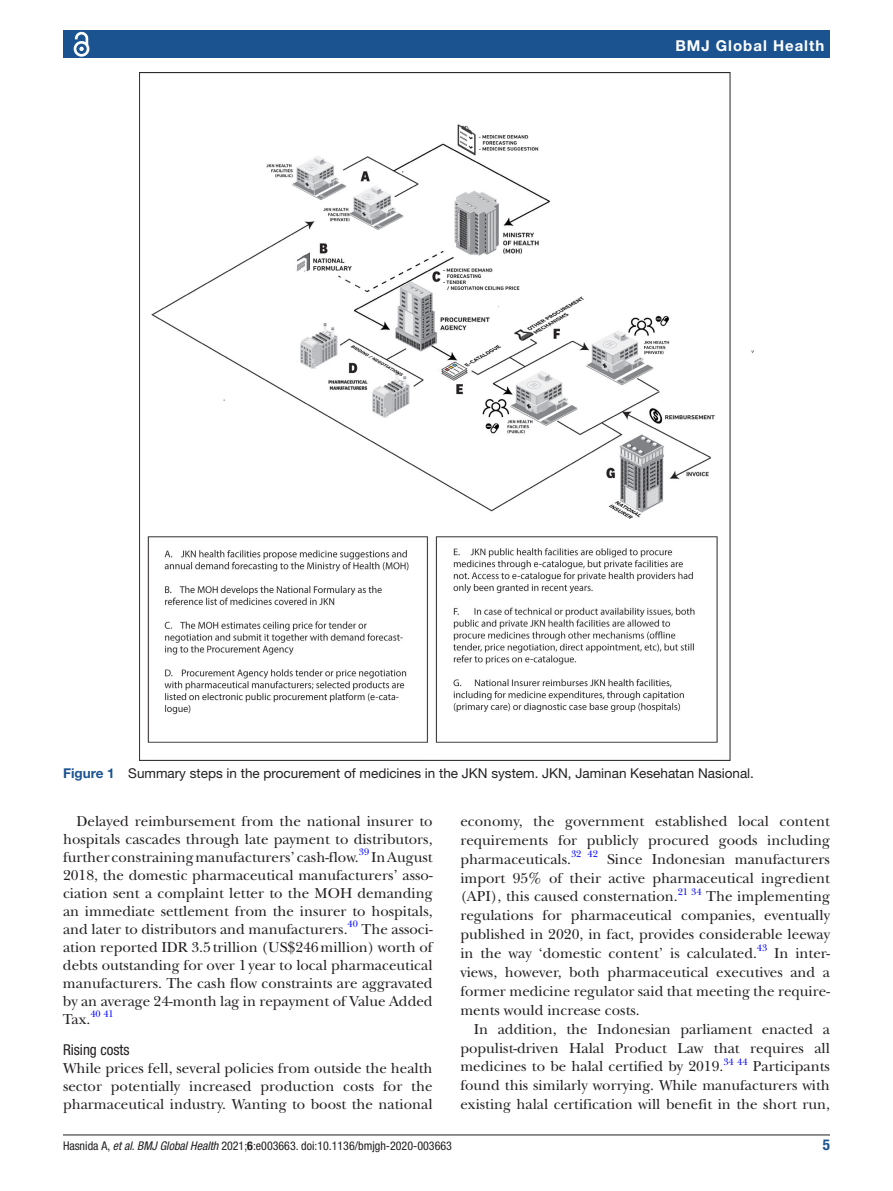
<style>
.page{position:relative;width:893px;height:1191px;background:#fff}
.page>*{position:absolute;margin:0;border:0;box-sizing:border-box;transform-origin:0 0}
.t1{font:15px/18.9px "New Baskerville";color:#231f20;text-align:justify}
.t2{font:700 15px "Helvetica Neue LT Std";letter-spacing:.065em;color:#fff}
.t3{font:condensed 15px "Helvetica Neue LT Std";color:#231f20}
.t4{font:700 condensed 15px "Helvetica Neue LT Std";color:#1b5391}
.t5{font:13.5px "Helvetica Neue LT Std";color:#231f20}
.t6{font:condensed 12px "Helvetica Neue LT Std";color:#231f20}
.t7{font:9.9px "New Baskerville";color:#00f}
.s1{font-weight:700;color:#1b5391}
.s2{font-style:italic}
.s3{font-weight:700}
</style>
<div class="page">
<hr style="left:63px;top:1134px;width:767px;height:1px;background:#231f20">
<div style="left:63px;top:31px;width:767px;height:27px;background:#1b5391"></div>
<svg style="left:73px;top:31px;width:17px;height:26px"></svg>
<img style="left:140px;top:73px;width:613px;height:687px">
<p class="t2" style="left:675px;top:36px;width:150px">BMJ Global Health</p>
<p class="t5" style="left:63px;top:765px;width:692px"><span class="s1">Figure 1</span> Summary steps in the procurement of medicines in the JKN system. JKN, Jaminan Kesehatan Nasional.</p>
<p class="t1" style="left:63px;top:812px;width:371px;line-height:18px;text-indent:14px">Delayed reimbursement from the national insurer to hospitals cascades through late payment to distributors, further constraining manufacturers’ cash-flow.</p>
<p class="t7" style="left:359px;top:846px;width:12px">39</p>
<p class="t1" style="left:63px;top:848px;width:371px;line-height:18px;text-indent:308px">In August 2018, the domestic pharmaceutical manufacturers’ asso&shy;ciation sent a complaint letter to the MOH demanding an immediate settlement from the insurer to hospitals, and later to distributors and manufacturers.</p>
<p class="t7" style="left:348px;top:918px;width:12px">40</p>
<p class="t1" style="left:63px;top:920px;width:371px;line-height:18px;text-indent:299px">The associ&shy;ation reported IDR 3.5trillion (US$246million) worth of debts outstanding for over 1year to local pharmaceutical manufacturers. The cash flow constraints are aggravated by an average 24-month lag in repayment of Value Added Tax.</p>
<p class="t7" style="left:90px;top:1008px;width:25px">40 41</p>
<p class="t3" style="left:63px;top:1041px;width:68px">Rising costs</p>
<p class="t1" style="left:63px;top:1059px;width:371px;line-height:18px">While prices fell, several policies from outside the health sector potentially increased production costs for the pharmaceutical industry. Wanting to boost the national</p>
<p class="t1" style="left:460px;top:811px;width:371px">economy, the government established local content requirements for publicly procured goods including pharmaceuticals.</p>
<p class="t7" style="left:571px;top:848px;width:28px">32 42</p>
<p class="t1" style="left:460px;top:849px;width:371px;text-indent:147px">Since Indonesian manufacturers import 95% of their active pharmaceutical ingredient (API), this caused consternation.<sup>21</sup> <sup>34</sup> The implementing regulations for pharmaceutical companies, eventually published in 2020, in fact, provides considerable leeway in the way ‘domestic content’ is calculated.<sup>43</sup></p>
<p class="t1" style="left:460px;top:944px;width:371px;text-indent:314px">In inter&shy;views, however, both pharmaceutical executives and a former medicine regulator said that meeting the require&shy;ments would increase costs.</p>
<p class="t1" style="left:460px;top:1019px;width:371px;text-indent:14px">In addition, the Indonesian parliament enacted a populist-driven Halal Product Law that requires all medicines to be halal certified by 2019.</p>
<p class="t7" style="left:723px;top:1055px;width:26px">34 44</p>
<p class="t1" style="left:460px;top:1057px;width:371px;text-indent:292px">Participants found this similarly worrying. While manufacturers with existing halal certification will benefit in the short run,</p>
<p class="t6" style="left:63px;top:1138px;width:390px">Hasnida A, <span class="s2">et al</span>. <span class="s2">BMJ Global Health</span> 2021;<span class="s3">6</span>:e003663. doi:10.1136/bmjgh-2020-003663</p>
<p class="t4" style="left:823px;top:1135px;width:9px">5</p>
</div>
